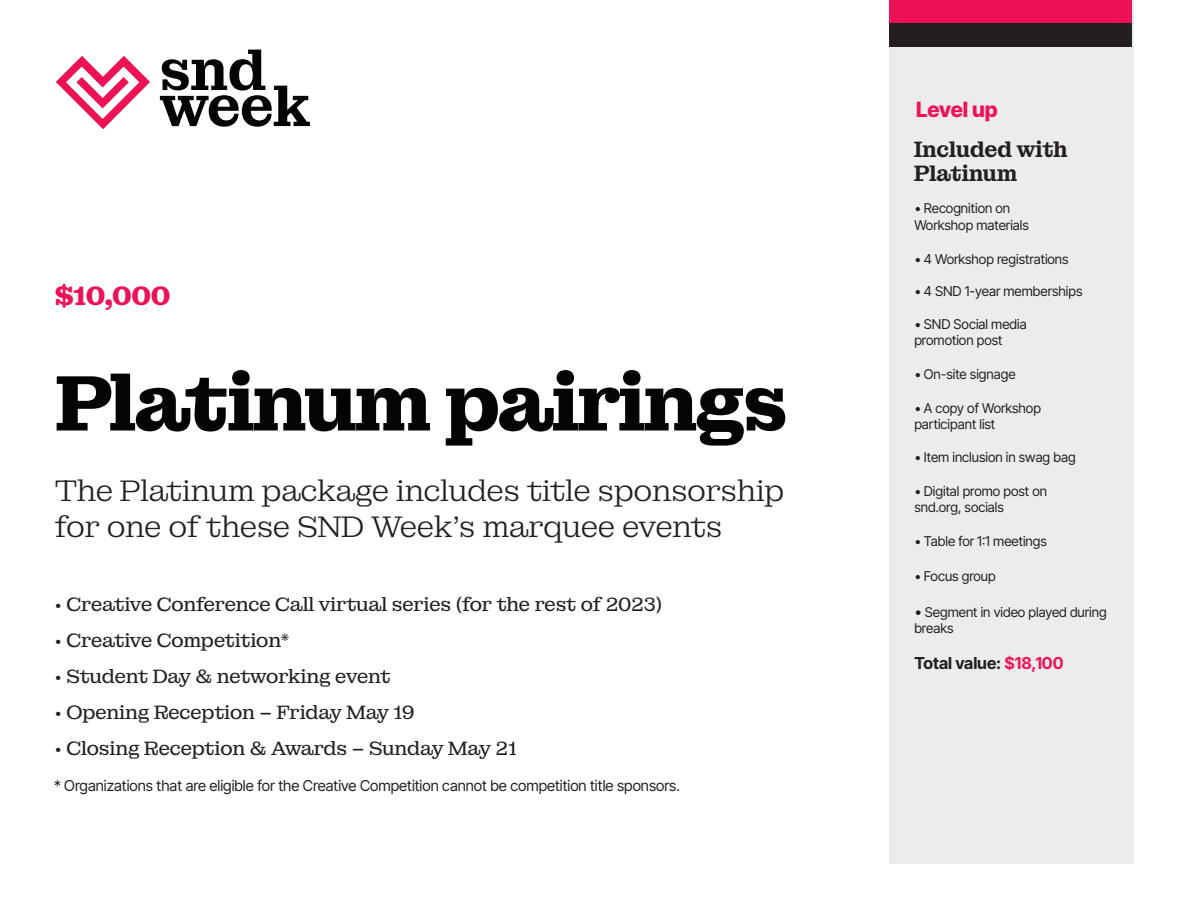
<style>
.page{position:relative;width:1188px;height:918px;background:#fff}
.page>*{position:absolute;margin:0;border:0;box-sizing:border-box;transform-origin:0 0}
.t1{font:700 79.5px "Montagu Slab 24 pt";letter-spacing:-.06em;color:#040503}
.t2{font:600 58.65px "Montagu Slab 120 pt";letter-spacing:-.025em;color:#040503}
.t3{font:300 30px/36px "Montagu Slab 24 pt";letter-spacing:-.04em;color:#231f20}
.t4{font:700 27px "Montagu Slab 24 pt";color:#ed1255}
.t5{font:600 22.5px/24.2px "Montagu Slab 120 pt";letter-spacing:-.025em;color:#231f20}
.t6{font:800 21px "Inter Tight";color:#ed1255}
.t7{font:19.5px "Montagu Slab 24 pt";letter-spacing:-.04em;color:#231f20}
.t8{font:700 16.5px "Inter Tight";color:#231f20}
.t9{font:15px "Inter Tight";color:#231f20}
.t10{font:13.5px/16.2px "Inter Tight";color:#231f20}
.s1{font-size:15px}
.s2{color:#ed1756}
</style>
<div class="page">
<div style="left:889px;top:1px;width:244px;height:862px;background:#ececee"></div>
<div style="left:889px;top:0;width:243px;height:24px;background:#ed1255"></div>
<div style="left:889px;top:23px;width:243px;height:24px;background:#231f20"></div>
<svg style="left:56px;top:56px;width:94px;height:73px"></svg>
<p class="t2" style="left:159px;top:24px;width:109px">snd</p>
<p class="t2" style="left:159px;top:60px;width:154px">week</p>
<p class="t4" style="left:54px;top:274px;width:118px">$10,000</p>
<p class="t1" style="left:54px;top:341px;width:737px">Platinum pairings</p>
<p class="t3" style="left:54px;top:471px;width:732px">The Platinum package includes title sponsorship for one of these SND Week’s marquee events</p>
<p class="t7" style="left:54px;top:589px;width:610px">• Creative Conference Call virtual series (for the rest of 2023)</p>
<p class="t7" style="left:54px;top:625px;width:237px">• Creative Competition*</p>
<p class="t7" style="left:54px;top:661px;width:338px">• Student Day &amp; networking event</p>
<p class="t7" style="left:54px;top:697px;width:362px">• Opening Reception – Friday May 19</p>
<p class="t7" style="left:54px;top:733px;width:464px">• Closing Reception &amp; Awards – Sunday May 21</p>
<p class="t9" style="left:54px;top:775px;width:627px">* Organizations that are eligible for the Creative Competition cannot be competition title sponsors.</p>
<p class="t6" style="left:916px;top:94px;width:83px">Level up</p>
<p class="t5" style="left:914px;top:136px;width:156px">Included with<br>Platinum</p>
<p class="t10" style="left:914px;top:200px;width:97px">• Recognition on</p>
<p class="t10" style="left:914px;top:216px;width:116px">Workshop materials</p>
<p class="t10" style="left:914px;top:251px;width:156px">• 4 Workshop registrations</p>
<p class="t10" style="left:914px;top:283px;width:170px">• 4 SND 1-year memberships</p>
<p class="t10" style="left:914px;top:315px;width:114px">• SND Social media</p>
<p class="t10" style="left:914px;top:332px;width:90px">promotion post</p>
<p class="t10" style="left:914px;top:366px;width:103px">• On-site signage</p>
<p class="t10" style="left:914px;top:400px;width:128px">• A copy of Workshop</p>
<p class="t10" style="left:914px;top:416px;width:82px">participant list</p>
<p class="t10" style="left:914px;top:449px;width:163px">• Item inclusion in swag bag</p>
<p class="t10" style="left:914px;top:483px;width:134px">• Digital promo post on snd.org, socials</p>
<p class="t10" style="left:914px;top:533px;width:134px">• Table for 1:1 meetings</p>
<p class="t10" style="left:914px;top:567px;width:83px">• Focus group</p>
<p class="t10" style="left:914px;top:603px;width:194px"><span class="s1">•</span> Segment in video played during breaks</p>
<p class="t8" style="left:914px;top:651px;width:151px">Total value: <span class="s2">$18,100</span></p>
</div>
